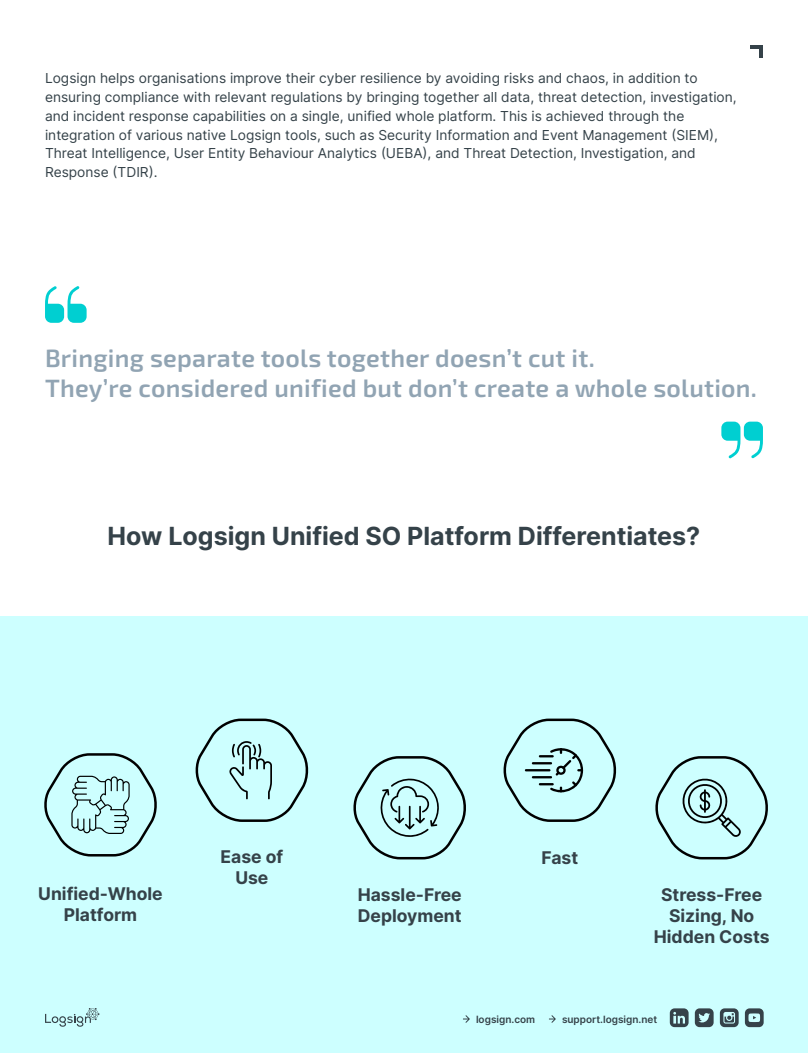
<style>
.page{position:relative;width:808px;height:1053px;background:#fff}
.page>*{position:absolute;margin:0;border:0;box-sizing:border-box;transform-origin:0 0}
.t1{font:600 25px/30px "Exo 2";letter-spacing:.01em;color:#91a4b3}
.t2{font:700 25px "Inter";color:#354249}
.t3{font:700 17.5px/21px "Inter";color:#354249;text-align:center}
.t4{font:13.75px/18.8px "Inter";color:#354249}
.t5{font:600 10px "Inter";color:#354249}
</style>
<div class="page">
<div style="left:0;top:616px;width:808px;height:436px;background:#cdffff"></div>
<svg style="left:750px;top:45px;width:12px;height:13px"></svg>
<svg style="left:45px;top:1008px;width:54px;height:18px"></svg>
<svg style="left:463px;top:1015px;width:7px;height:7px"></svg>
<svg style="left:549px;top:1015px;width:6px;height:7px"></svg>
<svg style="left:744px;top:1008px;width:19px;height:19px"></svg>
<svg style="left:694px;top:1008px;width:19px;height:19px"></svg>
<svg style="left:669px;top:1008px;width:19px;height:19px"></svg>
<svg style="left:719px;top:1008px;width:19px;height:19px"></svg>
<svg style="left:721px;top:421px;width:42px;height:37px"></svg>
<svg style="left:45px;top:286px;width:42px;height:37px"></svg>
<svg style="left:503px;top:718px;width:114px;height:104px"></svg>
<svg style="left:353px;top:756px;width:113px;height:104px"></svg>
<svg style="left:655px;top:756px;width:113px;height:104px"></svg>
<svg style="left:44px;top:753px;width:113px;height:104px"></svg>
<svg style="left:195px;top:718px;width:114px;height:104px"></svg>
<p class="t4" style="left:45px;top:69px;width:693px">Logsign helps organisations improve their cyber resilience by avoiding risks and chaos, in addition to ensuring compliance with relevant regulations by bringing together all data, threat detection, investigation, and incident response capabilities on a single, unified whole platform. This is achieved through the integration of various native Logsign tools, such as Security Information and Event Management (SIEM), Threat Intelligence, User Entity Behaviour Analytics (UEBA), and Threat Detection, Investigation, and Response (TDIR).</p>
<h1 class="t1" style="left:45px;top:343px;width:713px">Bringing separate tools together doesn’t cut it.<br>They’re considered unified but don’t create a whole solution.</h1>
<h1 class="t2" style="left:108px;top:517px;width:594px">How Logsign Unified SO Platform Differentiates?</h1>
<p class="t3" style="left:38px;top:882px;width:126px">Unified-Whole<br>Platform</p>
<p class="t3" style="left:220px;top:846px;width:64px">Ease of<br>Use</p>
<p class="t3" style="left:541px;top:846px;width:38px">Fast</p>
<p class="t3" style="left:357px;top:884px;width:106px;text-align:left">Hassle-Free<br>Deployment</p>
<p class="t3" style="left:653px;top:884px;width:117px">Stress-Free<br>Sizing, No<br>Hidden Costs</p>
<p class="t5" style="left:476px;top:1011px;width:61px">logsign.com</p>
<p class="t5" style="left:562px;top:1011px;width:97px">support.logsign.net</p>
</div>
